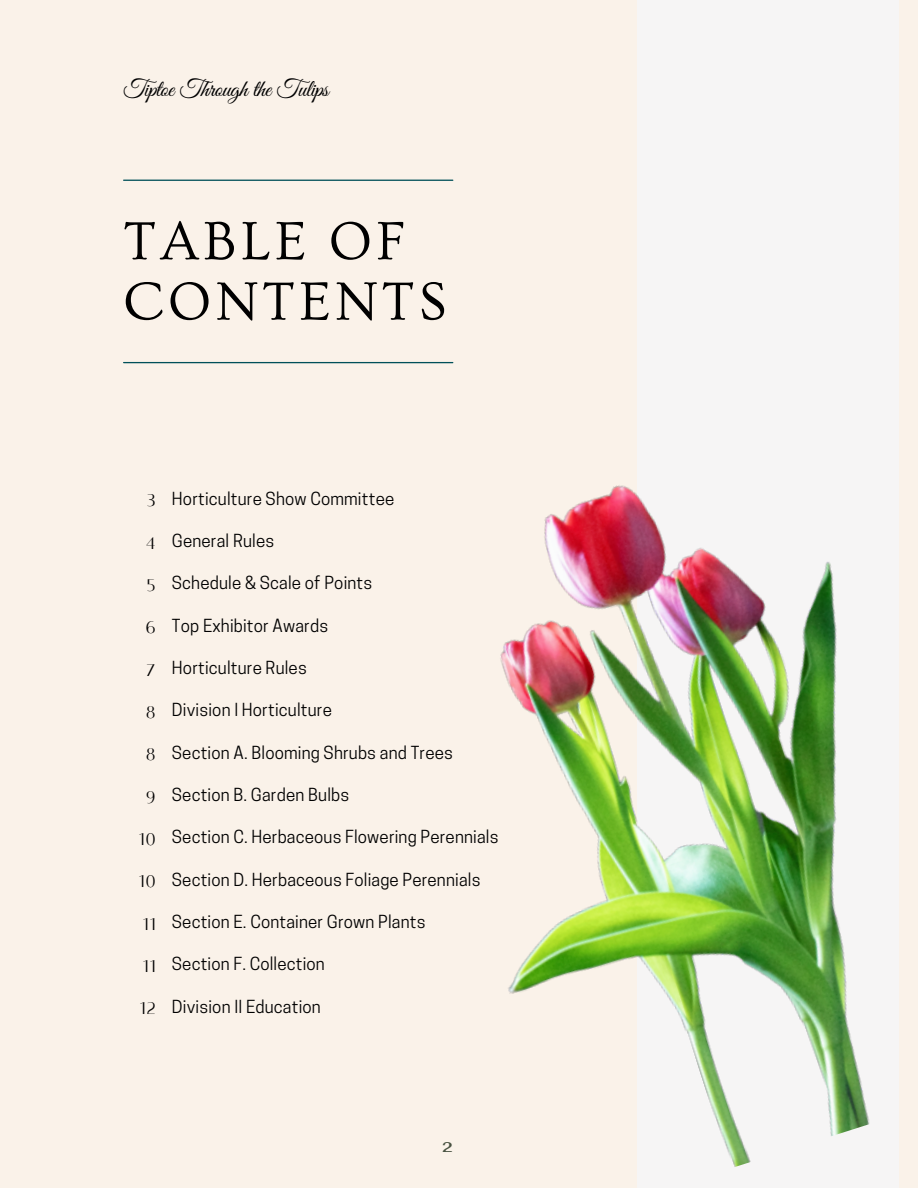
<style>
.page{position:relative;width:918px;height:1188px;background:#faf2e9}
.page>*{position:absolute;margin:0;border:0;box-sizing:border-box;transform-origin:0 0}
.t1{font:56.25px/60.3px "Ovo";letter-spacing:.07em;color:#000}
.t2{font:24px "Great Vibes";letter-spacing:-.015em;color:#000}
.t3{font:18.6px "Alta regular";letter-spacing:.08em;color:#000}
.t4{font:16.95px "Cooper Hewitt";letter-spacing:.01em;color:#000}
.t5{font:700 14.1px "Fahkwang";color:#485241}
</style>
<div class="page">
<hr style="left:124px;top:362px;width:329px;height:1px;background:#005059">
<hr style="left:124px;top:180px;width:329px;height:1px;background:#005059">
<div style="left:637px;top:0;width:261px;height:1188px;background:#f6f5f5"></div>
<img style="left:500px;top:431px;width:399px;height:757px">
<h2 class="t2" style="left:123px;top:75px;width:207px">Tiptoe Through the Tulips</h2>
<h1 class="t1" style="left:123px;top:212px;width:325px">TABLE OF<br>CONTENTS</h1>
<p class="t3" style="left:147px;top:490px;width:10px">3</p>
<p class="t3" style="left:146px;top:532px;width:11px">4</p>
<p class="t3" style="left:147px;top:575px;width:10px">5</p>
<p class="t3" style="left:146px;top:617px;width:11px">6</p>
<p class="t3" style="left:147px;top:659px;width:10px">7</p>
<p class="t3" style="left:146px;top:702px;width:11px">8</p>
<p class="t3" style="left:146px;top:744px;width:11px">8</p>
<p class="t3" style="left:146px;top:786px;width:11px">9</p>
<p class="t3" style="left:139px;top:829px;width:18px">10</p>
<p class="t3" style="left:139px;top:871px;width:18px">10</p>
<p class="t3" style="left:143px;top:913px;width:14px">11</p>
<p class="t3" style="left:143px;top:956px;width:14px">11</p>
<p class="t3" style="left:140px;top:998px;width:17px">12</p>
<p class="t4" style="left:172px;top:492px;width:224px">Horticulture Show Committee</p>
<p class="t4" style="left:172px;top:534px;width:104px">General Rules</p>
<p class="t4" style="left:172px;top:577px;width:202px">Schedule &amp; Scale of Points</p>
<p class="t4" style="left:172px;top:619px;width:158px">Top Exhibitor Awards</p>
<p class="t4" style="left:172px;top:661px;width:136px">Horticulture Rules</p>
<p class="t4" style="left:172px;top:704px;width:161px">Division I Horticulture</p>
<p class="t4" style="left:172px;top:746px;width:283px">Section A. Blooming Shrubs and Trees</p>
<p class="t4" style="left:172px;top:788px;width:179px">Section B. Garden Bulbs</p>
<p class="t4" style="left:172px;top:831px;width:328px">Section C. Herbaceous Flowering Perennials</p>
<p class="t4" style="left:172px;top:873px;width:310px">Section D. Herbaceous Foliage Perennials</p>
<p class="t4" style="left:172px;top:915px;width:255px">Section E. Container Grown Plants</p>
<p class="t4" style="left:172px;top:958px;width:154px">Section F. Collection</p>
<p class="t4" style="left:172px;top:1000px;width:150px">Division II Education</p>
<p class="t5" style="left:442px;top:1138px;width:12px">2</p>
</div>
